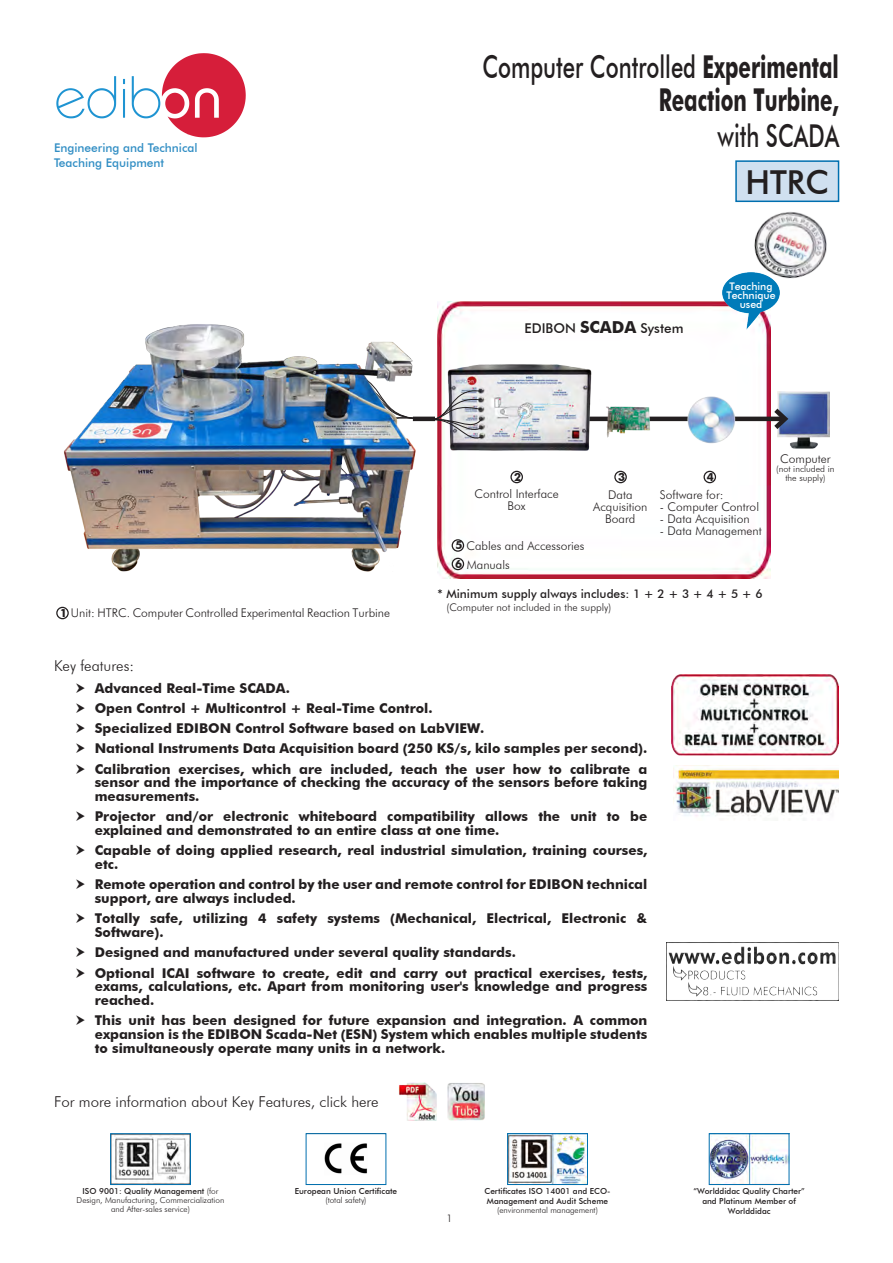
<style>
.page{position:relative;width:893px;height:1263px;background:#fff}
.page>*{position:absolute;margin:0;border:0;box-sizing:border-box;transform-origin:0 0}
.t1{font:500 33px "Futura BT";color:#231f20}
.t2{font:700 31.5px/33px "Futura BT";color:#231f20;text-align:right;scale:.65 1}
.t3{font:500 31.5px "Futura BT";color:#231f20;scale:.7 1}
.eTARJETA_1{font:300 15px "Futura BT";color:#231f20}
.t4{font:700 13.5px/13.8px "Futura BT";color:#231f20}
.t5{font:500 13.5px "Futura BT";color:#231f20}
.eTARJETA_1-2{font:300 12px/12px "Futura BT";color:#231f20;text-align:center}
.eSOFTWARE_1{font:300 12px "Futura BT";color:#231f20}
.t6{font:500 12px/14.4px "Futura BT";color:#318ec4}
.t7{font:500 12px "Futura BT";color:#231f20}
.eINTERFACE_1{font:300 12px/12px "Futura BT";color:#231f20;text-align:center}
.t8{font:700 11.25px "Futura BT";color:#231f20}
.t9{font:300 10.5px "Futura BT";color:#231f20}
.eTARJETA_1-3{font:500 10.5px/9.3px "Futura BT";color:#fff;text-align:center}
.t10{font:300 9px/9px "Futura BT";color:#231f20;text-align:center}
.t11{font:500 8.25px/9.9px "Futura BT";color:#231f20}
.t12{font:300 8.25px/9px "Futura BT";color:#231f20;text-align:center}
.s1{font-weight:700;font-size:11.25px}
.s2{font-weight:500}
.s3{font-weight:700;font-size:16.5px}
</style>
<div class="page">
<svg style="left:56px;top:76px;width:60px;height:42px"></svg>
<svg style="left:123px;top:79px;width:2px;height:39px"></svg>
<svg style="left:132px;top:53px;width:114px;height:84px"></svg>
<img style="left:711px;top:1135px;width:76px;height:48px">
<div style="left:709px;top:1133px;width:80px;height:52px;border:1px solid #006faf"></div>
<img style="left:509px;top:1135px;width:77px;height:48px">
<div style="left:507px;top:1133px;width:81px;height:52px;border:1px solid #006faf"></div>
<img style="left:324px;top:1143px;width:43px;height:31px">
<div style="left:306px;top:1133px;width:80px;height:52px;border:1px solid #006faf"></div>
<img style="left:112px;top:1135px;width:77px;height:48px">
<div style="left:110px;top:1133px;width:81px;height:52px;border:1px solid #006faf"></div>
<img style="left:437px;top:302px;width:334px;height:277px">
<img style="left:668px;top:943px;width:171px;height:57px">
<img style="left:671px;top:674px;width:168px;height:81px">
<div style="left:736px;top:161px;width:102px;height:40px;background:#d0e0f0"></div>
<div style="left:735px;top:160px;width:104px;height:42px;border:2px solid #006faf"></div>
<img style="left:447px;top:1083px;width:38px;height:37px">
<img style="left:399px;top:1082px;width:38px;height:38px">
<img style="left:748px;top:212px;width:79px;height:67px">
<img style="left:778px;top:391px;width:52px;height:57px">
<hr style="left:506px;top:417px;width:279px;height:4px;background:#231f20">
<svg style="left:769px;top:404px;width:23px;height:30px"></svg>
<img style="left:447px;top:362px;width:145px;height:91px">
<img style="left:600px;top:399px;width:55px;height:41px">
<img style="left:686px;top:394px;width:51px;height:51px">
<img style="left:722px;top:273px;width:58px;height:56px">
<div style="left:510px;top:471px;width:13px;height:12px;border:1px solid #231f20;border-radius:50%"></div>
<div style="left:452px;top:539px;width:12px;height:13px;border:1px solid #231f20;border-radius:50%"></div>
<div style="left:452px;top:558px;width:12px;height:12px;border:1px solid #231f20;border-radius:50%"></div>
<div style="left:614px;top:471px;width:13px;height:12px;border:1px solid #231f20;border-radius:50%"></div>
<div style="left:703px;top:471px;width:13px;height:12px;border:1px solid #231f20;border-radius:50%"></div>
<hr style="left:413px;top:417px;width:22px;height:4px;background:#231f20">
<img style="left:64px;top:324px;width:363px;height:248px">
<div style="left:56px;top:607px;width:13px;height:12px;border:1px solid #231f20;border-radius:50%"></div>
<img style="left:675px;top:765px;width:164px;height:52px">
<svg style="left:429px;top:387px;width:54px;height:57px"></svg>
<p class="t6" style="left:54px;top:141px;width:145px">Engineering and Technical<br>Teaching Equipment</p>
<p class="eTARJETA_1-2" style="left:60px;top:607px;width:332px"><span class="s1">1</span> Unit: HTRC. Computer Controlled Experimental Reaction Turbine</p>
<p class="t2" style="left:482px;top:50px;width:550px"><span class="s2">Computer Controlled</span> Experimental<br>Reaction Turbine,</p>
<p class="t3" style="left:718px;top:117px;width:175px">with SCADA</p>
<p class="t1" style="left:745px;top:162px;width:85px">HTRC</p>
<p class="t5" style="left:525px;top:320px;width:160px">EDIBON <span class="s3">SCADA</span> System</p>
<p class="eTARJETA_1-3" style="left:726px;top:281px;width:51px">Teaching<br>Technique used</p>
<p class="t8" style="left:514px;top:470px;width:9px">2</p>
<p class="t8" style="left:618px;top:470px;width:9px">3</p>
<p class="t8" style="left:707px;top:470px;width:9px">4</p>
<p class="eTARJETA_1-2" style="left:780px;top:452px;width:52px">Computer</p>
<p class="t10" style="left:776px;top:464px;width:60px">(not included in the supply)</p>
<p class="eINTERFACE_1" style="left:475px;top:487px;width:86px">Control Interface<br>Box</p>
<p class="eTARJETA_1-2" style="left:593px;top:488px;width:56px">Data<br>Acquisition<br>Board</p>
<p class="eSOFTWARE_1" style="left:660px;top:487px;width:65px">Software for:</p>
<p class="eSOFTWARE_1" style="left:660px;top:499px;width:101px">- Computer Control</p>
<p class="eSOFTWARE_1" style="left:660px;top:511px;width:91px">- Data Acquisition</p>
<p class="eSOFTWARE_1" style="left:660px;top:523px;width:103px">- Data Management</p>
<p class="eTARJETA_1-2" style="left:455px;top:540px;width:131px"><span class="s1">5</span> Cables and Accessories</p>
<p class="eTARJETA_1-2" style="left:455px;top:558px;width:56px"><span class="s1">6</span> Manuals</p>
<p class="t7" style="left:437px;top:586px;width:327px">* Minimum supply always includes: 1 + 2 + 3 + 4 + 5 + 6</p>
<p class="t9" style="left:446px;top:601px;width:166px">(Computer not included in the supply)</p>
<p class="eTARJETA_1" style="left:54px;top:656px;width:82px">Key features:</p>
<p class="t4" style="left:95px;top:681px;width:197px">Advanced Real-Time SCADA.</p>
<p class="t4" style="left:95px;top:701px;width:339px">Open Control + Multicontrol + Real-Time Control.</p>
<p class="t4" style="left:95px;top:721px;width:391px">Specialized EDIBON Control Software based on LabVIEW.</p>
<p class="t4" style="left:95px;top:742px;width:554px">National Instruments Data Acquisition board (250 KS/s, kilo samples per second).</p>
<p class="t4" style="left:95px;top:762px;width:554px;text-align:justify">Calibration exercises, which are included, teach the user how to calibrate a sensor and the importance of checking the accuracy of the sensors before taking measurements.</p>
<p class="t4" style="left:95px;top:810px;width:554px">Projector and/or electronic whiteboard compatibility allows the unit to be explained and demonstrated to an entire class at one time.</p>
<p class="t4" style="left:95px;top:844px;width:554px">Capable of doing applied research, real industrial simulation, training courses, etc.</p>
<p class="t4" style="left:95px;top:878px;width:554px">Remote operation and control by the user and remote control for EDIBON technical support, are always included.</p>
<p class="t4" style="left:95px;top:911px;width:554px">Totally safe, utilizing 4 safety systems (Mechanical, Electrical, Electronic &amp;<br>Software).</p>
<p class="t4" style="left:95px;top:945px;width:423px">Designed and manufactured under several quality standards.</p>
<p class="t4" style="left:95px;top:966px;width:554px;text-align:justify">Optional ICAI software to create, edit and carry out practical exercises, tests, exams, calculations, etc. Apart from monitoring user's knowledge and progress reached.</p>
<p class="t4" style="left:95px;top:1013px;width:554px;text-align:justify">This unit has been designed for future expansion and integration. A common expansion is the EDIBON Scada-Net (ESN) System which enables multiple students to simultaneously operate many units in a network.</p>
<p class="eTARJETA_1" style="left:54px;top:1093px;width:326px">For more information about Key Features, click here</p>
<p class="t12" style="left:77px;top:1186px;width:149px"><span class="s2">ISO 9001: Quality Management</span> (for<br>Design, Manufacturing, Commercialization and After-sales service)</p>
<p class="t11" style="left:295px;top:1186px;width:104px">European Union Certificate</p>
<p class="t12" style="left:325px;top:1195px;width:43px">(total safety)</p>
<p class="t11" style="left:484px;top:1186px;width:128px">Certificates ISO 14001 and ECO-<br>Management and Audit Scheme</p>
<p class="t12" style="left:497px;top:1205px;width:102px">(environmental management)</p>
<p class="t9" style="left:447px;top:1211px;width:8px">1</p>
<p class="t11" style="left:693px;top:1186px;width:113px;text-align:center">“Worlddidac Quality Charter” and Platinum Member of<br>Worlddidac</p>
</div>
